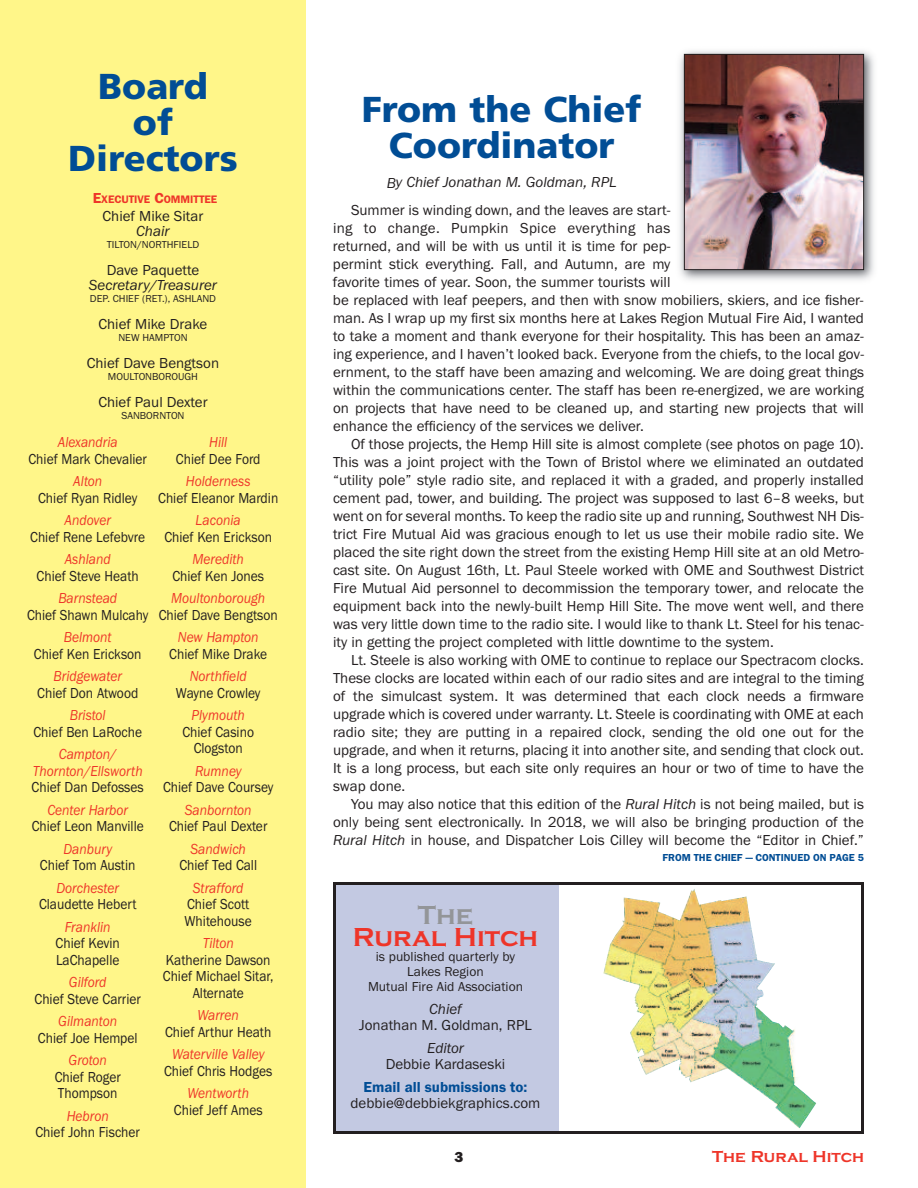
<style>
.page{position:relative;width:918px;height:1188px;background:#fff}
.page>*{position:absolute;margin:0;border:0;box-sizing:border-box;transform-origin:0 0}
.t1{font:900 36px/36px "Frutiger";color:#014d95;text-align:center}
.t2{font:700 27px "Copperplate Gothic";color:#ee3529}
.t3{font:700 27px "Copperplate Gothic";color:#939598}
.t4{font:700 16.5px "Copperplate Gothic";color:#ee3529}
.t5{font:15px/18px "Franklin Gothic";color:#231f20;text-align:justify}
.t6{font:15px/16.5px "Franklin Gothic";color:#231f20;scale:.9 1}
.t7{font:italic 15px/16.5px "Franklin Gothic";color:#ee3529;text-align:center;scale:.9 1}
.t8{font:italic 15px "Franklin Gothic";color:#231f20}
.t9{font:15px "Franklin Gothic URW Dem";color:#014d95}
.t10{font:15px "Franklin Gothic URW Hea";color:#231f20}
.t11{font:13.5px/15px "Franklin Gothic";color:#231f20;text-align:center}
.t12{font:11.25px "Franklin Gothic URW Dem";color:#ee3529}
.t13{font:10.5px "Franklin Gothic";color:#231f20}
.t14{font:10.5px "Franklin Gothic URW Dem";color:#014d95}
.s1{font-size:15px}
.s2{font-style:italic}
</style>
<div class="page">
<div style="left:0;top:0;width:306px;height:1188px;background:#fff689"></div>
<div style="left:333px;top:882px;width:225px;height:252px;background:#c3c9e2"></div>
<img style="left:630px;top:897px;width:186px;height:232px">
<div style="left:333px;top:882px;width:531px;height:252px;border:3px solid #231f20"></div>
<img style="left:679px;top:50px;width:195px;height:230px">
<img style="left:686px;top:56px;width:176px;height:212px">
<div style="left:684px;top:54px;width:180px;height:216px;border:1px solid #231f20"></div>
<h1 class="t1" style="left:68px;top:71px;width:171px">Board<br>of<br>Directors</h1>
<p class="t12" style="left:93px;top:192px;width:126px"><span class="s1">E</span>XECUTIVE <span class="s1">C</span>OMMITTEE</p>
<p class="t5" style="left:103px;top:206px;width:102px">Chief Mike Sitar</p>
<p class="t8" style="left:136px;top:222px;width:35px">Chair</p>
<p class="t13" style="left:107px;top:238px;width:94px">TILTON/NORTHFIELD</p>
<p class="t5" style="left:107px;top:260px;width:94px">Dave Paquette</p>
<p class="t8" style="left:89px;top:276px;width:130px">Secretary/Treasurer</p>
<p class="t13" style="left:90px;top:292px;width:128px">DEP. CHIEF (RET.), ASHLAND</p>
<p class="t5" style="left:99px;top:314px;width:110px">Chief Mike Drake</p>
<p class="t13" style="left:118px;top:331px;width:71px">NEW HAMPTON</p>
<p class="t5" style="left:87px;top:353px;width:134px">Chief Dave Bengtson</p>
<p class="t13" style="left:108px;top:370px;width:92px">MOULTONBOROUGH</p>
<p class="t5" style="left:98px;top:392px;width:111px">Chief Paul Dexter</p>
<p class="t13" style="left:121px;top:409px;width:65px">SANBORNTON</p>
<p class="t7" style="left:58px;top:434px;width:68px">Alexandria</p>
<p class="t6" style="left:28px;top:450px;width:133px">Chief Mark Chevalier</p>
<p class="t7" style="left:73px;top:473px;width:34px">Alton</p>
<p class="t6" style="left:38px;top:489px;width:112px">Chief Ryan Ridley</p>
<p class="t7" style="left:65px;top:512px;width:53px">Andover</p>
<p class="t6" style="left:30px;top:528px;width:129px">Chief Rene Lefebvre</p>
<p class="t7" style="left:65px;top:551px;width:53px">Ashland</p>
<p class="t6" style="left:37px;top:567px;width:115px">Chief Steve Heath</p>
<p class="t7" style="left:58px;top:590px;width:67px">Barnstead</p>
<p class="t6" style="left:27px;top:606px;width:136px">Chief Shawn Mulcahy</p>
<p class="t7" style="left:64px;top:629px;width:55px">Belmont</p>
<p class="t6" style="left:34px;top:645px;width:121px">Chief Ken Erickson</p>
<p class="t7" style="left:54px;top:668px;width:78px">Bridgewater</p>
<p class="t6" style="left:37px;top:684px;width:114px">Chief Don Atwood</p>
<p class="t7" style="left:70px;top:707px;width:41px">Bristol</p>
<p class="t6" style="left:33px;top:723px;width:122px">Chief Ben LaRoche</p>
<p class="t7" style="left:33px;top:746px;width:124px">Campton/<br>Thornton/Ellsworth</p>
<p class="t6" style="left:32px;top:779px;width:126px">Chief Dan Defosses</p>
<p class="t7" style="left:47px;top:801px;width:91px">Center Harbor</p>
<p class="t6" style="left:32px;top:818px;width:126px">Chief Leon Manville</p>
<p class="t7" style="left:63px;top:840px;width:56px">Danbury</p>
<p class="t6" style="left:40px;top:857px;width:108px">Chief Tom Austin</p>
<p class="t7" style="left:57px;top:879px;width:71px">Dorchester</p>
<p class="t6" style="left:39px;top:896px;width:110px">Claudette Hebert</p>
<p class="t7" style="left:65px;top:918px;width:52px">Franklin</p>
<p class="t6" style="left:56px;top:935px;width:73px">Chief Kevin<br>LaChapelle</p>
<p class="t7" style="left:69px;top:974px;width:43px">Gilford</p>
<p class="t6" style="left:35px;top:990px;width:120px">Chief Steve Carrier</p>
<p class="t7" style="left:58px;top:1013px;width:67px">Gilmanton</p>
<p class="t6" style="left:38px;top:1029px;width:112px">Chief Joe Hempel</p>
<p class="t7" style="left:69px;top:1052px;width:44px">Groton</p>
<p class="t6" style="left:55px;top:1068px;width:75px">Chief Roger<br>Thompson</p>
<p class="t7" style="left:67px;top:1107px;width:48px">Hebron</p>
<p class="t6" style="left:35px;top:1124px;width:118px">Chief John Fischer</p>
<p class="t7" style="left:209px;top:434px;width:22px">Hill</p>
<p class="t6" style="left:176px;top:450px;width:96px">Chief Dee Ford</p>
<p class="t7" style="left:186px;top:473px;width:73px">Holderness</p>
<p class="t6" style="left:158px;top:489px;width:135px">Chief Eleanor Mardin</p>
<p class="t7" style="left:196px;top:512px;width:52px">Laconia</p>
<p class="t6" style="left:164px;top:528px;width:121px">Chief Ken Erickson</p>
<p class="t7" style="left:193px;top:551px;width:59px">Meredith</p>
<p class="t6" style="left:172px;top:567px;width:104px">Chief Ken Jones</p>
<p class="t7" style="left:171px;top:590px;width:106px">Moultonborough</p>
<p class="t6" style="left:159px;top:606px;width:134px">Chief Dave Bengtson</p>
<p class="t7" style="left:178px;top:629px;width:91px">New Hampton</p>
<p class="t6" style="left:169px;top:645px;width:110px">Chief Mike Drake</p>
<p class="t7" style="left:190px;top:668px;width:65px">Northfield</p>
<p class="t6" style="left:176px;top:684px;width:95px">Wayne Crowley</p>
<p class="t7" style="left:192px;top:707px;width:61px">Plymouth</p>
<p class="t6" style="left:182px;top:723px;width:81px;text-align:center">Chief Casino<br>Clogston</p>
<p class="t7" style="left:195px;top:762px;width:53px">Rumney</p>
<p class="t6" style="left:163px;top:779px;width:124px">Chief Dave Coursey</p>
<p class="t7" style="left:185px;top:801px;width:76px">Sanbornton</p>
<p class="t6" style="left:169px;top:818px;width:111px">Chief Paul Dexter</p>
<p class="t7" style="left:191px;top:840px;width:63px">Sandwich</p>
<p class="t6" style="left:179px;top:857px;width:88px">Chief Ted Call</p>
<p class="t7" style="left:193px;top:879px;width:58px">Strafford</p>
<p class="t6" style="left:185px;top:896px;width:76px">Chief Scott<br>Whitehouse</p>
<p class="t7" style="left:203px;top:935px;width:36px">Tilton</p>
<p class="t6" style="left:163px;top:951px;width:125px;text-align:center">Katherine Dawson<br>Chief Michael Sitar,<br>Alternate</p>
<p class="t7" style="left:198px;top:1007px;width:48px">Warren</p>
<p class="t6" style="left:165px;top:1023px;width:120px">Chief Arthur Heath</p>
<p class="t7" style="left:172px;top:1046px;width:104px">Waterville Valley</p>
<p class="t6" style="left:164px;top:1062px;width:122px">Chief Chris Hodges</p>
<p class="t7" style="left:187px;top:1085px;width:70px">Wentworth</p>
<p class="t6" style="left:174px;top:1101px;width:100px">Chief Jeff Ames</p>
<h1 class="t1" style="left:362px;top:94px;width:281px">From the Chief<br>Coordinator</h1>
<p class="t8" style="left:387px;top:174px;width:232px">By Chief Jonathan M. Goldman, RPL</p>
<p class="t5" style="left:333px;top:200px;width:533px;text-align:left;text-indent:18px">Summer is winding down, and the leaves are start-<br>ing to change. Pumpkin Spice everything has<br>returned, and will be with us until it is time for pep-<br>permint stick everything. Fall, and Autumn, are my<br>favorite times of year. Soon, the summer tourists will<br>be replaced with leaf peepers, and then with snow mobiliers, skiers, and ice fisher&shy;man. As I wrap up my first six months here at Lakes Region Mutual Fire Aid, I wanted to take a moment and thank everyone for their hospitality. This has been an amaz&shy;ing experience, and I haven’t looked back. Everyone from the chiefs, to the local gov&shy;ernment, to the staff have been amazing and welcoming. We are doing great things within the communications center. The staff has been re-energized, we are working on projects that have need to be cleaned up, and starting new projects that will enhance the efficiency of the services we deliver.</p>
<p class="t5" style="left:333px;top:434px;width:533px;text-indent:18px">Of those projects, the Hemp Hill site is almost complete (see photos on page 10).<br>This was a joint project with the Town of Bristol where we eliminated an outdated “utility pole” style radio site, and replaced it with a graded, and properly installed cement pad, tower, and building. The project was supposed to last 6–8 weeks, but went on for several months. To keep the radio site up and running, Southwest NH Dis&shy;trict Fire Mutual Aid was gracious enough to let us use their mobile radio site. We placed the site right down the street from the existing Hemp Hill site at an old Metro&shy;cast site. On August 16th, Lt. Paul Steele worked with OME and Southwest District Fire Mutual Aid personnel to decommission the temporary tower, and relocate the equipment back into the newly-built Hemp Hill Site. The move went well, and there was very little down time to the radio site. I would like to thank Lt. Steel for his tenac&shy;ity in getting the project completed with little downtime to the system.</p>
<p class="t5" style="left:333px;top:650px;width:533px;text-indent:18px">Lt. Steele is also working with OME to continue to replace our Spectracom clocks.<br>These clocks are located within each of our radio sites and are integral to the timing of the simulcast system. It was determined that each clock needs a firmware upgrade which is covered under warranty. Lt. Steele is coordinating with OME at each radio site; they are putting in a repaired clock, sending the old one out for the upgrade, and when it returns, placing it into another site, and sending that clock out.<br>It is a long process, but each site only requires an hour or two of time to have the swap done.</p>
<p class="t5" style="left:333px;top:794px;width:533px;text-indent:18px">You may also notice that this edition of the <span class="s2">Rural Hitch</span> is not being mailed, but is only being sent electronically. In 2018, we will also be bringing production of the <span class="s2">Rural Hitch</span> in house, and Dispatcher Lois Cilley will become the “Editor in Chief.”</p>
<p class="t14" style="left:662px;top:851px;width:203px">FROM THE CHIEF — CONTINUED ON PAGE 5</p>
<h2 class="t3" style="left:418px;top:899px;width:57px">The</h2>
<h2 class="t2" style="left:353px;top:921px;width:187px">Rural Hitch</h2>
<p class="t11" style="left:368px;top:949px;width:156px">is published quarterly by<br>Lakes Region<br>Mutual Fire Aid Association</p>
<p class="t8" style="left:429px;top:1000px;width:34px">Chief</p>
<p class="t5" style="left:359px;top:1016px;width:174px">Jonathan M. Goldman, RPL</p>
<p class="t8" style="left:427px;top:1039px;width:39px">Editor</p>
<p class="t5" style="left:386px;top:1055px;width:121px">Debbie Kardaseski</p>
<p class="t9" style="left:364px;top:1078px;width:165px">Email all submissions to:</p>
<p class="t5" style="left:351px;top:1094px;width:191px">debbie@debbiekgraphics.com</p>
<p class="t10" style="left:455px;top:1148px;width:10px">3</p>
<p class="t4" style="left:712px;top:1147px;width:153px">The Rural Hitch</p>
</div>
